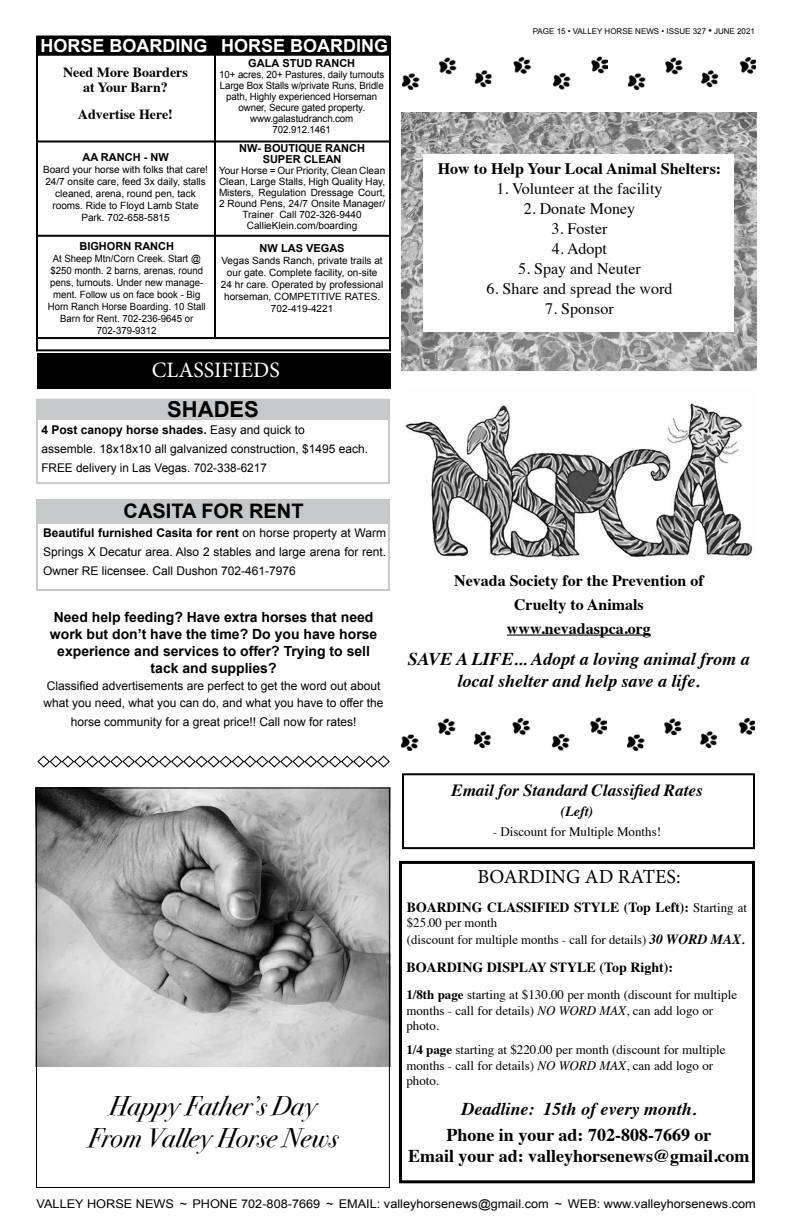
<style>
.page{position:relative;width:792px;height:1224px;background:#fff}
.page>*{position:absolute;margin:0;border:0;box-sizing:border-box;transform-origin:0 0}
.t1{font:italic 27px/32.4px "Bodoni Svty Two ITCTT";color:#000;text-align:center}
.t2{font:22px "Minion Pro";color:#fff}
.t3{font:700 22px "Arial";color:#000}
.t4{font:20px "Minion Pro";color:#000}
.t5{font:700 20px "Arial";color:#000}
.t6{font:italic 700 18px/21.6px "Times";color:#000;text-align:center}
.t7{font:700 18px/21.6px "Times";color:#000;text-align:center}
.t8{font:700 18px "Arial";color:#fff}
.t9{font:italic 700 17px "Times";color:#000}
.t10{font:16px "Times";color:#000}
.t11{font:700 16px/24px "Times";color:#000;text-align:center}
.t12{font:700 14px/17px "Arial";color:#000;text-align:center}
.t13{font:700 14px/15px "Times";color:#000;text-align:center}
.t14{font:italic 700 14px "Times";color:#000}
.t15{font:13px/15.6px "Times";color:#000}
.t16{font:12px/19px "Arial";color:#000}
.t17{font:12px "Arial";color:#000;scale:1.06 1}
.t18{font:700 11px/11px "Arial";color:#000;text-align:center}
.t19{font:10px/11px "Arial";color:#000;text-align:center}
.t20{font:10px/12px "Arial";color:#000;text-align:center;scale:.96 1}
.t21{font:8px "Arial";color:#000}
.s1{font-weight:700}
.s2{font-size:10px}
.s3{font-weight:400;font-size:13px}
.s4{font-weight:700;font-style:italic;font-size:14px}
.s5{font-style:italic}
</style>
<div class="page">
<img style="left:401px;top:112px;width:355px;height:259px">
<div style="left:36px;top:36px;width:355px;height:315px;border:2px solid #000"></div>
<hr style="left:37px;top:140px;width:352px;height:2px;background:#000">
<hr style="left:37px;top:235px;width:353px;height:2px;background:#000">
<hr style="left:507px;top:635px;width:144px;height:1px;background:#000">
<div style="left:38px;top:36px;width:351px;height:19px;background:#000"></div>
<div style="left:36px;top:36px;width:354px;height:20px;border:2px solid #000"></div>
<div style="left:399px;top:861px;width:356px;height:322px;border:3px solid #000"></div>
<hr style="left:37px;top:337px;width:353px;height:2px;background:#000">
<svg style="left:37px;top:755px;width:353px;height:13px"></svg>
<hr style="left:214px;top:55px;width:2px;height:283px;background:#000">
<div style="left:37px;top:353px;width:354px;height:36px;background:#000"></div>
<div style="left:36px;top:400px;width:353px;height:20px;background:#c7c8ca"></div>
<div style="left:36px;top:399px;width:354px;height:85px;border:2px solid #c7c8ca"></div>
<img style="left:403px;top:56px;width:204px;height:34px">
<img style="left:629px;top:57px;width:127px;height:33px">
<img style="left:402px;top:717px;width:204px;height:34px">
<img style="left:628px;top:718px;width:127px;height:33px">
<div style="left:402px;top:773px;width:353px;height:76px;border:2px solid #000"></div>
<div style="left:36px;top:499px;width:354px;height:92px;border:2px solid #c7c8ca"></div>
<div style="left:36px;top:499px;width:354px;height:25px;background:#c7c8ca"></div>
<img style="left:405px;top:403px;width:348px;height:155px">
<div style="left:424px;top:155px;width:310px;height:177px;background:#fff"></div>
<img style="left:38px;top:790px;width:350px;height:276px">
<div style="left:36px;top:788px;width:354px;height:400px;border:1px solid #000"></div>
<h3 class="t8" style="left:40px;top:34px;width:349px">HORSE BOARDING HORSE BOARDING</h3>
<p class="t18" style="left:248px;top:58px;width:108px">GALA STUD RANCH</p>
<p class="t19" style="left:219px;top:69px;width:167px">10+ acres, 20+ Pastures, daily turnouts<br>Large Box Stalls w/private Runs, Bridle path, Highly experienced Horseman owner, Secure gated property. www.galastudranch.com<br>702.912.1461</p>
<h3 class="t13" style="left:63px;top:64px;width:126px">Need More Boarders at Your Barn?</h3>
<h3 class="t13" style="left:78px;top:106px;width:96px">Advertise Here!</h3>
<p class="t18" style="left:82px;top:152px;width:88px">AA RANCH - NW</p>
<p class="t19" style="left:43px;top:163px;width:167px;line-height:12px">Board your horse with folks that care!<br>24/7 onsite care, feed 3x daily, stalls cleaned, arena, round pen, tack rooms. Ride to Floyd Lamb State<br>Park. 702-658-5815</p>
<p class="t18" style="left:79px;top:241px;width:96px">BIGHORN RANCH</p>
<p class="t20" style="left:48px;top:253px;width:166px">At Sheep Mtn/Corn Creek. Start @ $250 month. 2 barns, arenas, round pens, turnouts. Under new manage&shy;ment. Follow us on face book - Big<br>Horn Ranch Horse Boarding. 10 Stall<br>Barn for Rent. 702-236-9645 or<br>702-379-9312</p>
<p class="t18" style="left:239px;top:143px;width:127px">NW- BOUTIQUE RANCH<br>SUPER CLEAN</p>
<p class="t19" style="left:219px;top:166px;width:168px">Your Horse = Our Priority, Clean Clean Clean, Large Stalls, High Quality Hay, Misters, Regulation Dressage Court, 2 Round Pens, 24/7 Onsite Manager/ Trainer Call 702-326-9440<br>CallieKlein.com/boarding</p>
<p class="t18" style="left:260px;top:243px;width:86px">NW LAS VEGAS</p>
<p class="t19" style="left:221px;top:255px;width:164px;line-height:12px">Vegas Sands Ranch, private trails at our gate. Complete facility, on-site<br>24 hr care. Operated by professional horseman, COMPETITIVE RATES.<br>702-419-4221</p>
<h2 class="t2" style="left:152px;top:355px;width:130px">CLASSIFIEDS</h2>
<h2 class="t3" style="left:167px;top:395px;width:93px">SHADES</h2>
<p class="t16" style="left:41px;top:421px;width:328px"><span class="s1">4 Post canopy horse shades.</span> Easy and quick to<br>assemble. 18x18x10 all galvanized construction, $1495 each.<br>FREE delivery in Las Vegas. 702-338-6217</p>
<h3 class="t5" style="left:124px;top:498px;width:181px">CASITA FOR RENT</h3>
<p class="t16" style="left:43px;top:524px;width:345px;text-align:justify"><span class="s1">Beautiful furnished Casita for rent</span> on horse property at Warm Springs X Decatur area. Also 2 stables and large arena for rent.<br>Owner RE licensee. Call Dushon 702-461-7976</p>
<h3 class="t12" style="left:50px;top:609px;width:329px">Need help feeding? Have extra horses that need work but don’t have the time? Do you have horse experience and services to offer? Trying to sell tack and supplies?</h3>
<p class="t16" style="left:44px;top:678px;width:342px;line-height:17px">Classified advertisements are perfect to get the word out about what you need, what you can do, and what you have to offer the</p>
<p class="t16" style="left:71px;top:713px;width:287px">horse community for a great price!! Call now for rates!</p>
<p class="t21" style="left:533px;top:26px;width:224px">PAGE 15 • VALLEY HORSE NEWS • ISSUE 327 <span class="s2">•</span> JUNE 2021</p>
<h3 class="t11" style="left:438px;top:154px;width:285px">How to Help Your Local Animal Shelters:</h3>
<h3 class="t10" style="left:496px;top:173px;width:168px">1. Volunteer at the facility</h3>
<h3 class="t10" style="left:524px;top:193px;width:113px">2. Donate Money</h3>
<h3 class="t10" style="left:551px;top:213px;width:57px">3. Foster</h3>
<h3 class="t10" style="left:552px;top:233px;width:57px">4. Adopt</h3>
<h3 class="t10" style="left:518px;top:253px;width:124px">5. Spay and Neuter</h3>
<h3 class="t10" style="left:487px;top:273px;width:187px">6. Share and spread the word</h3>
<h3 class="t10" style="left:545px;top:293px;width:70px">7. Sponsor</h3>
<h3 class="t11" style="left:454px;top:567px;width:251px">Nevada Society for the Prevention of<br>Cruelty to Animals www.nevadaspca.org</h3>
<h3 class="t6" style="left:408px;top:647px;width:343px">SAVE A LIFE... Adopt a loving animal from a local shelter and help save a life.</h3>
<h1 class="t1" style="left:88px;top:1087px;width:252px">Happy Father’s Day<br>From Valley Horse News</h1>
<h3 class="t9" style="left:451px;top:775px;width:253px">Email for Standard Classified Rates</h3>
<h3 class="t14" style="left:561px;top:798px;width:34px">(Left)</h3>
<h3 class="t15" style="left:493px;top:823px;width:170px">- Discount for Multiple Months!</h3>
<h3 class="t4" style="left:477px;top:863px;width:205px">BOARDING AD RATES:</h3>
<h3 class="t13" style="left:407px;top:898px;width:342px">BOARDING CLASSIFIED STYLE (Top Left): <span class="s3">Starting at</span></h3>
<h3 class="t15" style="left:407px;top:913px;width:339px;line-height:16.8px">$25.00 per month<br>(discount for multiple months - call for details) <span class="s4">30 WORD MAX.</span></h3>
<h3 class="t13" style="left:406px;top:958px;width:268px">BOARDING DISPLAY STYLE (Top Right):</h3>
<h3 class="t15" style="left:406px;top:986px;width:332px"><span class="s1">1/8th page</span> starting at $130.00 per month (discount for multiple months - call for details) <span class="s5">NO WORD MAX</span>, can add logo or photo.</h3>
<h3 class="t15" style="left:406px;top:1041px;width:321px"><span class="s1">1/4 page</span> starting at $220.00 per month (discount for multiple months - call for details) <span class="s5">NO WORD MAX</span>, can add logo or photo.</h3>
<h3 class="t6" style="left:462px;top:1097px;width:236px">Deadline: 15th of every month.</h3>
<h3 class="t7" style="left:408px;top:1122px;width:343px">Phone in your ad: 702-808-7669 or<br>Email your ad: valleyhorsenews@gmail.com</h3>
<p class="t17" style="left:37px;top:1195px;width:680px">VALLEY HORSE NEWS ~ PHONE 702-808-7669 ~ EMAIL: valleyhorsenews@gmail.com ~ WEB: www.valleyhorsenews.com</p>
</div>
